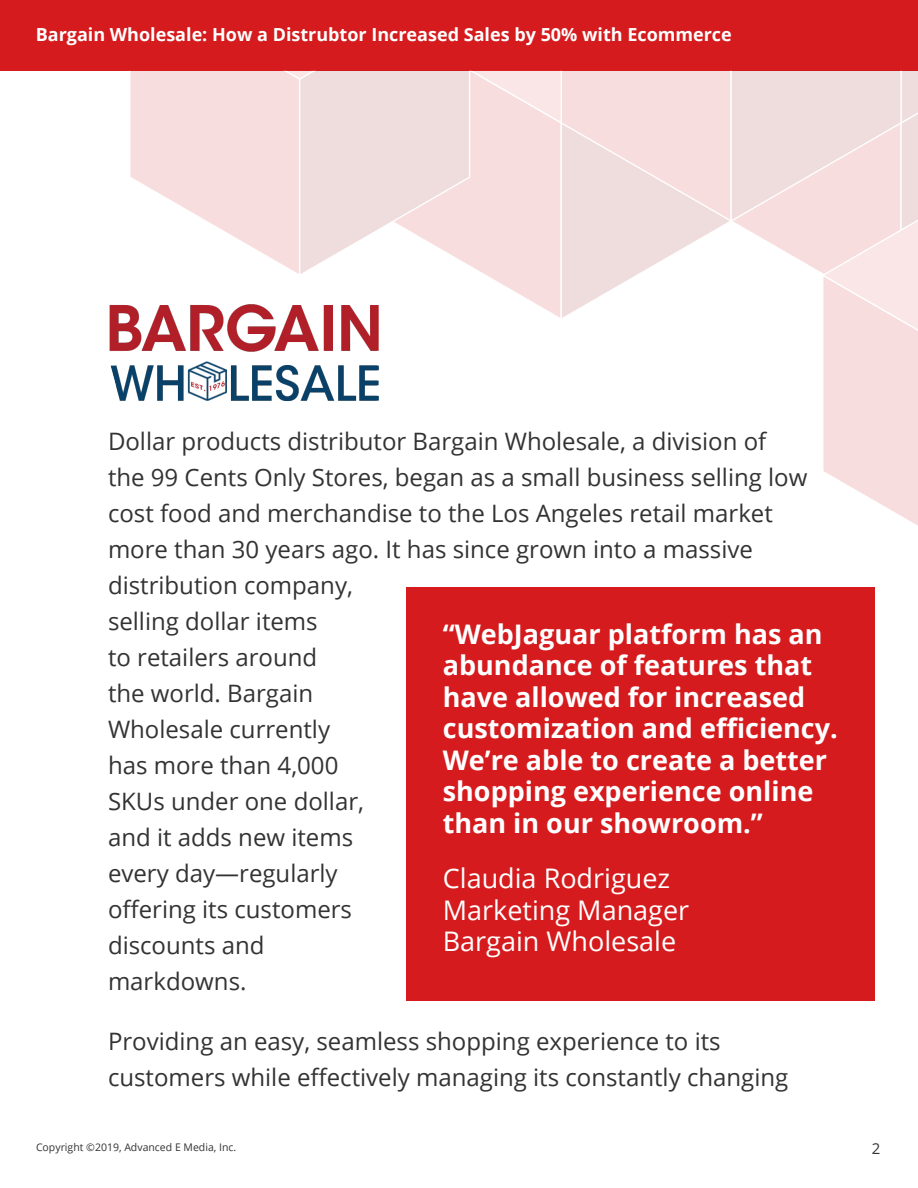
<style>
.page{position:relative;width:918px;height:1188px;background:#fff}
.page>*{position:absolute;margin:0;border:0;box-sizing:border-box;transform-origin:0 0}
.t1{font:700 27px/31.5px "Open Sans";color:#fff}
.t2{font:27px/31.5px "Open Sans";color:#fff}
.t3{font:24px/36px "Open Sans";color:#333}
.t4{font:700 18px "Open Sans";color:#fff}
.t5{font:15px "Open Sans";color:#333}
.t6{font:10.5px "Open Sans";color:#333}
</style>
<div class="page">
<div style="left:0;top:0;width:918px;height:70px;background:#d51b1d"></div>
<svg style="left:128px;top:70px;width:790px;height:456px"></svg>
<div style="left:407px;top:587px;width:468px;height:413px;background:#d51b1d"></div>
<img style="left:109px;top:302px;width:274px;height:103px">
<p class="t4" style="left:36px;top:22px;width:698px">Bargain Wholesale: How a Distrubtor Increased Sales by 50% with Ecommerce</p>
<p class="t3" style="left:108px;top:422px;width:701px">Dollar products distributor Bargain Wholesale, a division of the 99 Cents Only Stores, began as a small business selling low cost food and merchandise to the Los Angeles retail market more than 30 years ago. It has since grown into a massive distribution company,<br>selling dollar items<br>to retailers around<br>the world. Bargain<br>Wholesale currently<br>has more than 4,000<br>SKUs under one dollar,<br>and it adds new items<br>every day—regularly<br>offering its customers<br>discounts and<br>markdowns.</p>
<p class="t1" style="left:443px;top:618px;width:397px">“WebJaguar platform has an abundance of features that have allowed for increased customization and efficiency.<br>We’re able to create a better shopping experience online than in our showroom.”</p>
<p class="t2" style="left:443px;top:862px;width:248px">Claudia Rodriguez<br>Marketing Manager<br>Bargain Wholesale</p>
<p class="t3" style="left:108px;top:1022px;width:682px">Providing an easy, seamless shopping experience to its customers while effectively managing its constantly changing</p>
<p class="t6" style="left:36px;top:1140px;width:202px">Copyright ©2019, Advanced E Media, Inc.</p>
<p class="t5" style="left:872px;top:1139px;width:10px">2</p>
</div>
